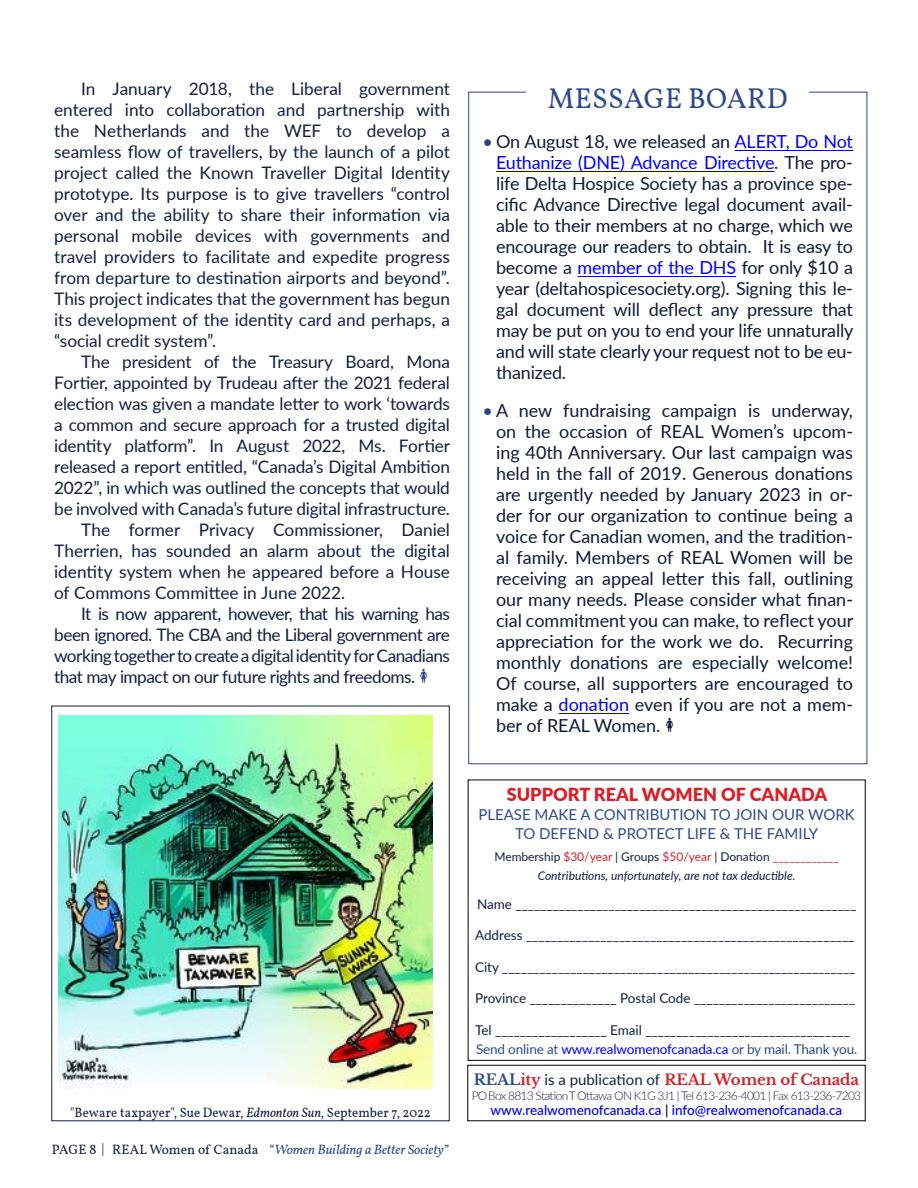
<style>
.page{position:relative;width:918px;height:1188px;background:#fff}
.page>*{position:absolute;margin:0;border:0;box-sizing:border-box;transform-origin:0 0}
.t1{font:28.5px "Vollkorn";letter-spacing:.01em;color:#2e4a89}
.t2{font:18px/21px "Lato";letter-spacing:-.01em;color:#0f1a3b;text-align:justify}
.t3{font:900 18px "Lato";color:#db1f27}
.t4{font:17.25px/21px "Lato";letter-spacing:-.01em;color:#131e42;text-align:justify}
.t5{font:17.25px "Lato";letter-spacing:-.035em;color:#131e42}
.t6{font:17.25px "Lato";letter-spacing:-.03em;color:#131e42}
.t7{font:15px/18.8px "Lato";color:#2e4a89;text-align:center}
.t8{font:700 15px "Libre Baskerville";letter-spacing:-.01em;color:#d2232a}
.t9{font:13.5px/18.8px "Lato";letter-spacing:-.01em;color:#131e42}
.t10{font:13.5px "Vollkorn";letter-spacing:.005em;color:#131e42;scale:.96 1}
.t11{font:italic 13.5px "Vollkorn";color:#2e4a89}
.t12{font:500 13.5px "Lato";color:#00f}
.t13{font:italic 12px/18.8px "Lato";color:#131e42;text-align:center}
.t14{font:300 12px "Lato";letter-spacing:-.06em;color:#131e42}
.s1{font-family:"Pedestria MVB Pict One";font-size:18px;color:#2e4a89}
.s2{font-style:italic}
.s3{font-style:normal;color:#131e42}
.s4{font-style:normal}
.s5{color:#2a437d}
.s6{color:#00f}
.s7{font-family:"Pedestria MVB Pict One"}
.s8{font-style:normal;color:#db1f27}
.s9{color:#2e4a89}
.s10{font-family:"Lato";font-weight:400;color:#131e42}
.s11{color:#000}
</style>
<div class="page">
<img style="left:59px;top:715px;width:373px;height:374px">
<svg style="left:468px;top:91px;width:400px;height:674px"></svg>
<div style="left:527px;top:81px;width:282px;height:42px;background:#fff"></div>
<p class="t4" style="left:54px;top:77px;width:397px;text-indent:27px">In January 2018, the Liberal government entered into collaboration and partnership with the Netherlands and the WEF to develop a seamless flow of travellers, by the launch of a pilot project called the Known Traveller Digital Identity prototype. Its purpose is to give travellers “control over and the ability to share their information via personal mobile devices with governments and travel providers to facilitate and expedite progress from departure to destination airports and beyond”.<br>This project indicates that the government has begun its development of the identity card and perhaps, a “social credit system”.</p>
<p class="t4" style="left:81px;top:350px;width:370px">The president of the Treasury Board, Mona</p>
<p class="t4" style="left:54px;top:371px;width:397px">Fortier, appointed by Trudeau after the 2021 federal</p>
<p class="t4" style="left:54px;top:392px;width:397px">election was given a mandate letter to work ‘towards</p>
<p class="t4" style="left:54px;top:413px;width:397px">a common and secure approach for a trusted digital</p>
<p class="t4" style="left:54px;top:434px;width:397px">identity platform”. In August 2022, Ms. Fortier</p>
<p class="t4" style="left:54px;top:455px;width:397px">released a report entitled, “Canada’s Digital Ambition</p>
<p class="t4" style="left:54px;top:476px;width:397px">2022”, in which was outlined the concepts that would</p>
<p class="t4" style="left:54px;top:497px;width:397px">be involved with Canada’s future digital infrastructure.</p>
<p class="t4" style="left:81px;top:518px;width:370px">The former Privacy Commissioner, Daniel</p>
<p class="t4" style="left:54px;top:539px;width:397px">Therrien, has sounded an alarm about the digital</p>
<p class="t4" style="left:54px;top:560px;width:397px">identity system when he appeared before a House</p>
<p class="t4" style="left:54px;top:581px;width:293px">of Commons Committee in June 2022.</p>
<p class="t5" style="left:81px;top:601px;width:370px">It is now apparent, however, that his warning has</p>
<p class="t6" style="left:54px;top:622px;width:397px">been ignored. The CBA and the Liberal government are</p>
<p class="t5" style="left:54px;top:643px;width:397px">working together to create a digital identity for Canadians</p>
<p class="t6" style="left:54px;top:664px;width:376px">that may impact on our future rights and freedoms. <span class="s1">2</span></p>
<p class="t10" style="left:70px;top:1103px;width:377px">"Beware taxpayer", Sue Dewar, <span class="s2">Edmonton Sun</span>, September 7, 2022</p>
<p class="t11" style="left:52px;top:1139px;width:398px"><span class="s3">PAGE 8 | REAL Women of Canada</span> <span class="s4">“</span>Women Building a Better Society”</p>
<h1 class="t1" style="left:548px;top:77px;width:241px">MESSAGE BOARD</h1>
<p class="t2" style="left:496px;top:130px;width:359px;text-indent:-14px"><span class="s5">•</span> On August 18, we released an <span class="s6">ALERT, Do Not Euthanize (DNE) Advance Directive</span>. The pro&shy;life Delta Hospice Society has a province spe&shy;cific Advance Directive legal document avail&shy;able to their members at no charge, which we encourage our readers to obtain. It is easy to become a <span class="s6">member of the DHS</span> for only $10 a year (deltahospicesociety.org). Signing this le&shy;gal document will deflect any pressure that may be put on you to end your life unnaturally and will state clearly your request not to be eu&shy;thanized.</p>
<p class="t2" style="left:496px;top:399px;width:359px;text-indent:-14px"><span class="s5">•</span> A new fundraising campaign is underway, on the occasion of REAL Women’s upcom&shy;ing 40th Anniversary. Our last campaign was held in the fall of 2019. Generous donations are urgently needed by January 2023 in or&shy;der for our organization to continue being a voice for Canadian women, and the tradition&shy;al family. Members of REAL Women will be receiving an appeal letter this fall, outlining our many needs. Please consider what finan&shy;cial commitment you can make, to reflect your appreciation for the work we do. Recurring monthly donations are especially welcome!<br>Of course, all supporters are encouraged to make a <span class="s6">donation</span> even if you are not a mem&shy;ber of REAL Women. <span class="s7">2</span></p>
<p class="t3" style="left:507px;top:781px;width:322px">SUPPORT REAL WOMEN OF CANADA</p>
<p class="t7" style="left:478px;top:804px;width:378px">PLEASE MAKE A CONTRIBUTION TO JOIN OUR WORK<br>TO DEFEND &amp; PROTECT LIFE &amp; THE FAMILY</p>
<p class="t13" style="left:494px;top:847px;width:346px"><span class="s4">Membership</span> <span class="s8">$30/year</span> <span class="s4">| Groups</span> <span class="s8">$50/year</span> <span class="s4">| Donation</span> <span class="s8">____________<br></span>Contributions, unfortunately, are not tax deductible.</p>
<p class="t9" style="left:477px;top:894px;width:381px">Name _______________________________________________________</p>
<p class="t9" style="left:475px;top:925px;width:381px">Address _____________________________________________________</p>
<p class="t9" style="left:475px;top:957px;width:382px">City _________________________________________________________</p>
<p class="t9" style="left:475px;top:988px;width:382px">Province ______________ Postal Code __________________________</p>
<p class="t9" style="left:475px;top:1020px;width:384px">Tel __________________ Email _________________________________<br><span class="s9">Send online at</span> <span class="s6">www.realwomenofcanada.ca</span> <span class="s9">or by mail. Thank you.</span></p>
<p class="t8" style="left:474px;top:1071px;width:387px"><span class="s9">REAL</span>ity <span class="s10">is a publication of</span> REAL Women of Canada</p>
<p class="t14" style="left:472px;top:1088px;width:391px">PO Box 8813 Station T Ottawa ON K1G 3J1 | Tel 613-236-4001 | Fax 613-236-7203</p>
<p class="t12" style="left:491px;top:1101px;width:353px">www.realwomenofcanada.ca <span class="s11">|</span> info@realwomenofcanada.ca</p>
</div>
